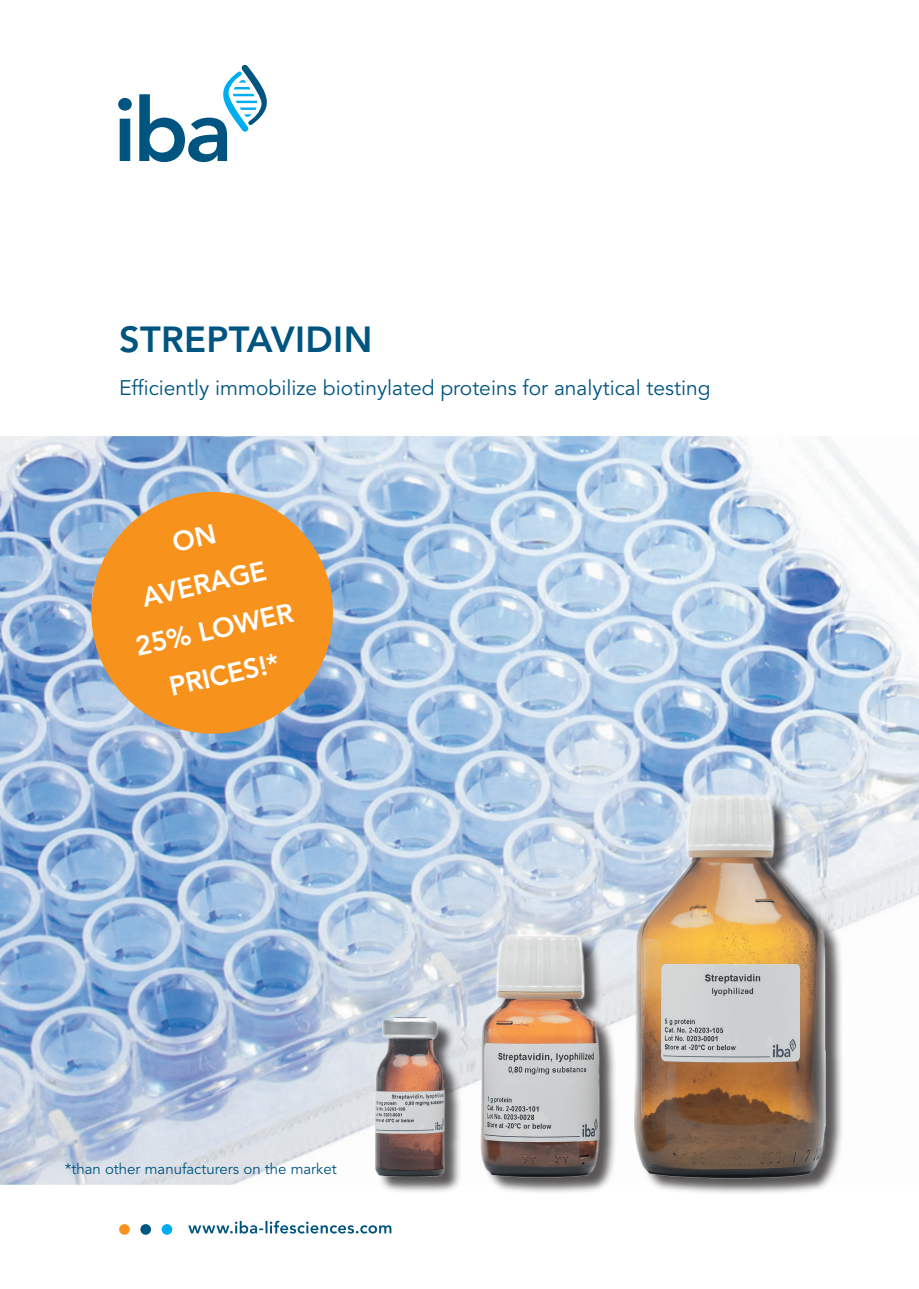
<style>
.page{position:relative;width:919px;height:1289px;background:#fff}
.page>*{position:absolute;margin:0;border:0;box-sizing:border-box;transform-origin:0 0}
.t1{font:800 88.2px "Avenir LT Std";color:#005480}
.Titel_Headline_24p_29{font:800 36px "Avenir LT Std";letter-spacing:.01em;color:#005480}
.Subhead{font:800 27px/46.5px "Avenir LT Std";color:#fff;text-align:center}
.Titel_Subline_12p{font:21px "Avenir LT Std";color:#005480}
.Titel_Subline_12p-2{font:15px "Avenir LT Std";color:#005480}
</style>
<div class="page">
<img style="left:0;top:436px;width:918px;height:748px">
<img style="left:367px;top:743px;width:498px;height:450px">
<svg style="left:223px;top:65px;width:44px;height:67px"></svg>
<div style="left:119px;top:1224px;width:11px;height:10px;background:#f7931d;border-radius:50%"></div>
<div style="left:140px;top:1224px;width:11px;height:10px;background:#005480;border-radius:50%"></div>
<div style="left:162px;top:1224px;width:10px;height:10px;background:#00aeef;border-radius:50%"></div>
<svg style="left:188px;top:1220px;width:203px;height:13px"></svg>
<svg style="left:74px;top:475px;width:276px;height:275px;background:#d1a169"></svg>
<svg style="left:171px;top:524px;width:44px;height:28px"></svg>
<p class="t1" style="left:113px;top:78px;width:120px">iba</p>
<p class="Titel_Headline_24p_29" style="left:119px;top:318px;width:255px">STREPTAVIDIN</p>
<p class="Titel_Subline_12p" style="left:119px;top:375px;width:593px">Efficiently immobilize biotinylated proteins for analytical testing</p>
<p class="Subhead" style="left:138px;top:574px;width:128px;rotate:-12deg">AVERAGE</p>
<p class="Subhead" style="left:131px;top:623px;width:162px;rotate:-12deg">25% LOWER<br>PRICES!*</p>
<p class="Titel_Subline_12p-2" style="left:65px;top:1159px;width:273px">*than other manufacturers on the market</p>
</div>
